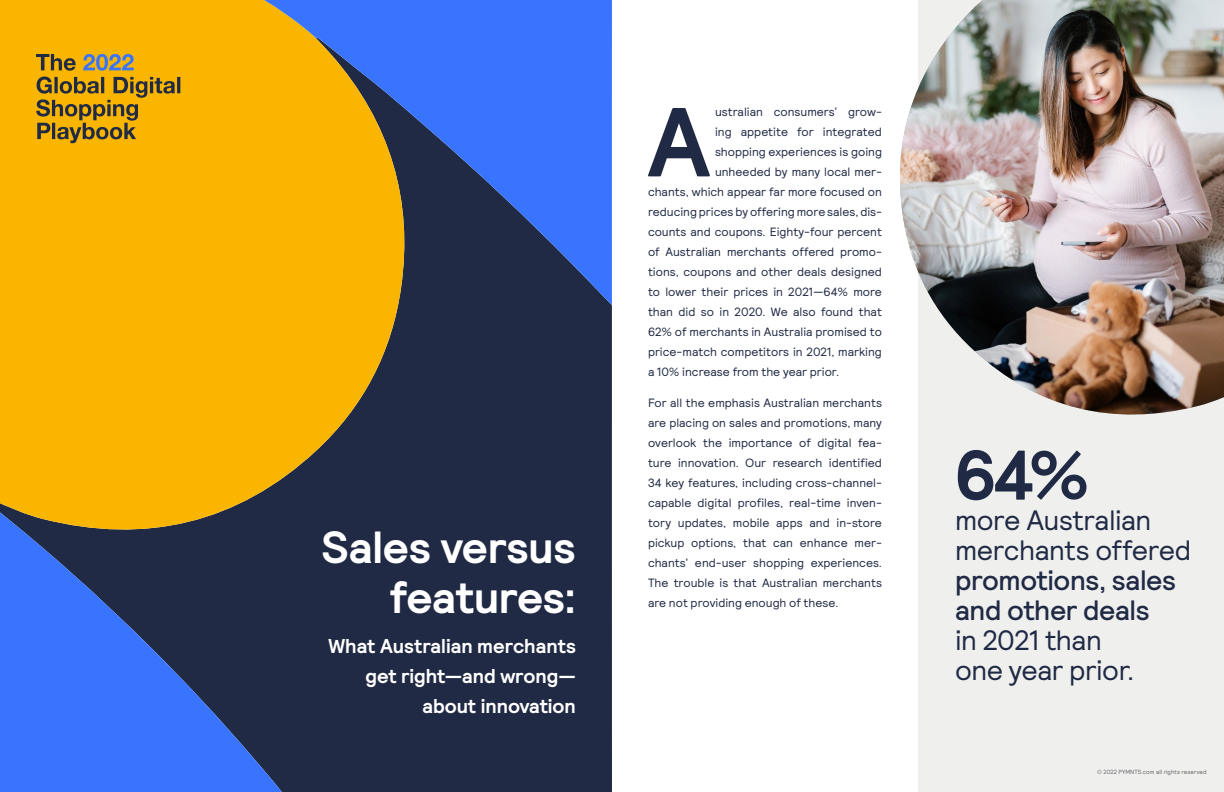
<style>
.page{position:relative;width:1224px;height:792px;background:#fff}
.page>*{position:absolute;margin:0;border:0;box-sizing:border-box;transform-origin:0 0}
.dropcap{font:700 97.7px "Relative Pro";color:#202a44}
.Body{font:700 70px "Relative Pro";color:#202a44}
.Body-2{font:700 45px/50px "Relative Pro";letter-spacing:-.01em;color:#fff;text-align:right}
.Body-3{font:28px/30px "Relative Pro";letter-spacing:-.015em;color:#202a44}
.Body-4{font:700 20px/30px "Relative Pro";color:#fff;text-align:right}
.dropcap-2{font:12px "Relative Pro";color:#202a44}
.Body-5{font:12px/20px "Relative Pro";color:#202a44;text-align:justify}
.t1{font:6px "Relative Pro";letter-spacing:.005em;color:#717073}
.s1{font-weight:500}
</style>
<div class="page">
<div style="left:289px;top:305px;width:323px;height:487px;background:#202a44"></div>
<svg style="left:0;top:305px;width:414px;height:240px;background:#cb970e"></svg>
<svg style="left:0;top:0;width:612px;height:305px;background:#a58f50"></svg>
<svg style="left:0;top:505px;width:289px;height:287px;background:#36559e"></svg>
<svg style="left:36px;top:77px;width:144px;height:66px;background:#bd8e12"></svg>
<svg style="left:83px;top:54px;width:51px;height:17px"></svg>
<svg style="left:36px;top:54px;width:40px;height:17px"></svg>
<div style="left:918px;top:0;width:306px;height:792px;background:#efefee"></div>
<img style="left:900px;top:0;width:324px;height:415px">
<p class="Body-2" style="left:322px;top:523px;width:256px">Sales versus features:</p>
<p class="Body-4" style="left:328px;top:631px;width:249px">What Australian merchants get right—and wrong—</p>
<p class="Body-4" style="left:422px;top:691px;width:155px">about innovation</p>
<p class="dropcap" style="left:648px;top:85px;width:64px">A</p>
<p class="dropcap-2" style="left:715px;top:105px;width:168px">ustralian consumers’ grow-</p>
<p class="dropcap-2" style="left:715px;top:125px;width:168px">ing appetite for integrated</p>
<p class="dropcap-2" style="left:715px;top:145px;width:168px">shopping experiences is going</p>
<p class="dropcap-2" style="left:715px;top:165px;width:168px">unheeded by many local mer-</p>
<p class="dropcap-2" style="left:648px;top:185px;width:236px">chants, which appear far more focused on</p>
<p class="dropcap-2" style="left:648px;top:205px;width:236px">reducing prices by offering more sales, dis-</p>
<p class="dropcap-2" style="left:648px;top:225px;width:235px">counts and coupons. Eighty-four percent</p>
<p class="dropcap-2" style="left:648px;top:245px;width:236px">of Australian merchants offered promo-</p>
<p class="dropcap-2" style="left:648px;top:265px;width:236px">tions, coupons and other deals designed</p>
<p class="dropcap-2" style="left:648px;top:285px;width:235px">to lower their prices in 2021—64% more</p>
<p class="dropcap-2" style="left:648px;top:305px;width:236px">than did so in 2020. We also found that</p>
<p class="dropcap-2" style="left:648px;top:325px;width:235px">62% of merchants in Australia promised to</p>
<p class="dropcap-2" style="left:648px;top:345px;width:235px">price-match competitors in 2021, marking</p>
<p class="dropcap-2" style="left:648px;top:365px;width:193px">a 10% increase from the year prior.</p>
<p class="Body-5" style="left:648px;top:393px;width:236px">For all the emphasis Australian merchants are placing on sales and promotions, many overlook the importance of digital fea&shy;ture innovation. Our research identified 34 key features, including cross-channel&shy;capable digital profiles, real-time inven&shy;tory updates, mobile apps and in-store pickup options, that can enhance mer&shy;chants’ end-user shopping experiences.<br>The trouble is that Australian merchants are not providing enough of these.</p>
<p class="Body" style="left:955px;top:434px;width:137px">64%</p>
<p class="Body-3" style="left:955px;top:505px;width:238px">more Australian merchants offered <span class="s1">promotions, sales and other deals<br></span>in 2021 than<br>one year prior.</p>
<p class="t1" style="left:1097px;top:768px;width:111px">© 2022 PYMNTS.com all rights reserved</p>
</div>
